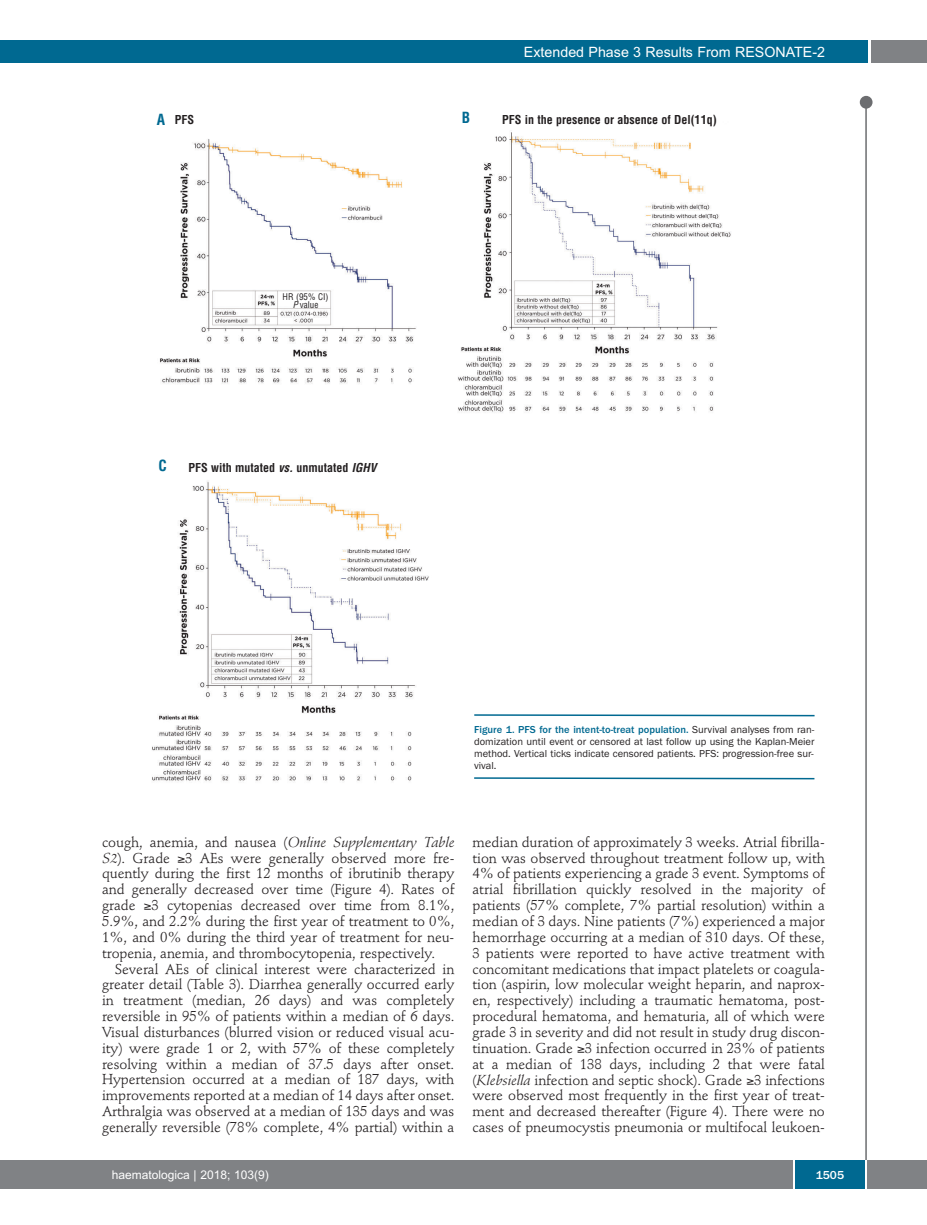
<style>
.page{position:relative;width:927px;height:1225px;background:#fff}
.page>*{position:absolute;margin:0;border:0;box-sizing:border-box;transform-origin:0 0}
.t1{font:700 condensed 15px "Helvetica";color:#006991}
.t2{font:14.25px/15.9px "Stempel Schneidler";letter-spacing:-.005em;color:#231f20;text-align:justify}
.t3{font:14.25px "Arial";color:#fff}
.t4{font:700 condensed 12px "Helvetica";color:#231f20}
.t5{font:12px "Arial";color:#fff}
.t6{font:500 12px "Franklin Gothic";color:#fff}
.t7{font:10.5px/12px "Franklin Gothic";color:#231f20;text-align:justify}
.t8{font:condensed 9px/7.5px "Helvetica";color:#231f20;text-align:center}
.s1{font-style:italic}
.s2{font-weight:500;color:#006991}
</style>
<div class="page">
<div style="left:860px;top:96px;width:12px;height:13px;background:#6c6d70;border-radius:50%"></div>
<hr style="left:865px;top:98px;width:2px;height:1062px;background:#6c6d70">
<div style="left:871px;top:40px;width:56px;height:22px;background:#808285"></div>
<div style="left:18px;top:40px;width:849px;height:22px;background:#006991"></div>
<div style="left:17px;top:1160px;width:910px;height:28px;background:#808285"></div>
<div style="left:795px;top:1160px;width:70px;height:28px;background:#006991"></div>
<hr style="left:793px;top:1160px;width:2px;height:28px;background:#fff">
<hr style="left:865px;top:1160px;width:2px;height:28px;background:#fff">
<div style="left:0;top:40px;width:19px;height:22px;background:#006991"></div>
<div style="left:0;top:1160px;width:18px;height:28px;background:#808285"></div>
<img style="left:152px;top:132px;width:579px;height:649px">
<svg style="left:473px;top:713px;width:342px;height:4px"></svg>
<svg style="left:473px;top:776px;width:342px;height:4px"></svg>
<p class="t3" style="left:524px;top:44px;width:303px">Extended Phase 3 Results From RESONATE-2</p>
<p class="t1" style="left:157px;top:111px;width:10px">A</p>
<p class="t1" style="left:462px;top:109px;width:10px">B</p>
<p class="t4" style="left:175px;top:113px;width:21px">PFS</p>
<p class="t4" style="left:502px;top:112px;width:216px">PFS in the presence or absence of Del(11q)</p>
<p class="t8" style="left:283px;top:293px;width:47px">HR (95% CI)<br><span class="s1">P</span> value</p>
<p class="t1" style="left:159px;top:457px;width:10px">C</p>
<p class="t4" style="left:188px;top:461px;width:189px">PFS with mutated <span class="s1">vs.</span> unmutated <span class="s1">IGHV</span></p>
<p class="t7" style="left:474px;top:723px;width:342px"><span class="s2">Figure 1. PFS for the intent-to-treat population.</span> Survival analyses from ran&shy;domization until event or censored at last follow up using the Kaplan-Meier method. Vertical ticks indicate censored patients. PFS: progression-free sur&shy;vival.</p>
<p class="t2" style="left:102px;top:835px;width:354px">cough, anemia, and nausea (<span class="s1">Online Supplementary Table S2</span>). Grade ≥3 AEs were generally observed more fre&shy;quently during the first 12 months of ibrutinib therapy and generally decreased over time (Figure 4). Rates of grade ≥3 cytopenias decreased over time from 8.1%, 5.9%, and 2.2% during the first year of treatment to 0%, 1%, and 0% during the third year of treatment for neu&shy;tropenia, anemia, and thrombocytopenia, respectively.</p>
<p class="t2" style="left:102px;top:962px;width:354px;text-indent:13px">Several AEs of clinical interest were characterized in greater detail (Table 3). Diarrhea generally occurred early in treatment (median, 26 days) and was completely reversible in 95% of patients within a median of 6 days.<br>Visual disturbances (blurred vision or reduced visual acu&shy;ity) were grade 1 or 2, with 57% of these completely resolving within a median of 37.5 days after onset.<br>Hypertension occurred at a median of 187 days, with improvements reported at a median of 14 days after onset.<br>Arthralgia was observed at a median of 135 days and was generally reversible (78% complete, 4% partial) within a</p>
<p class="t2" style="left:472px;top:835px;width:354px">median duration of approximately 3 weeks. Atrial fibrilla&shy;tion was observed throughout treatment follow up, with 4% of patients experiencing a grade 3 event. Symptoms of atrial fibrillation quickly resolved in the majority of patients (57% complete, 7% partial resolution) within a median of 3 days. Nine patients (7%) experienced a major hemorrhage occurring at a median of 310 days. Of these, 3 patients were reported to have active treatment with concomitant medications that impact platelets or coagula&shy;tion (aspirin, low molecular weight heparin, and naprox&shy;en, respectively) including a traumatic hematoma, post&shy;procedural hematoma, and hematuria, all of which were grade 3 in severity and did not result in study drug discon&shy;tinuation. Grade ≥3 infection occurred in 23% of patients at a median of 138 days, including 2 that were fatal (<span class="s1">Klebsiella</span> infection and septic shock). Grade ≥3 infections were observed most frequently in the first year of treat&shy;ment and decreased thereafter (Figure 4). There were no cases of pneumocystis pneumonia or multifocal leukoen-</p>
<p class="t5" style="left:112px;top:1167px;width:158px">haematologica | 2018; 103(9)</p>
<p class="t6" style="left:816px;top:1167px;width:30px">1505</p>
</div>
